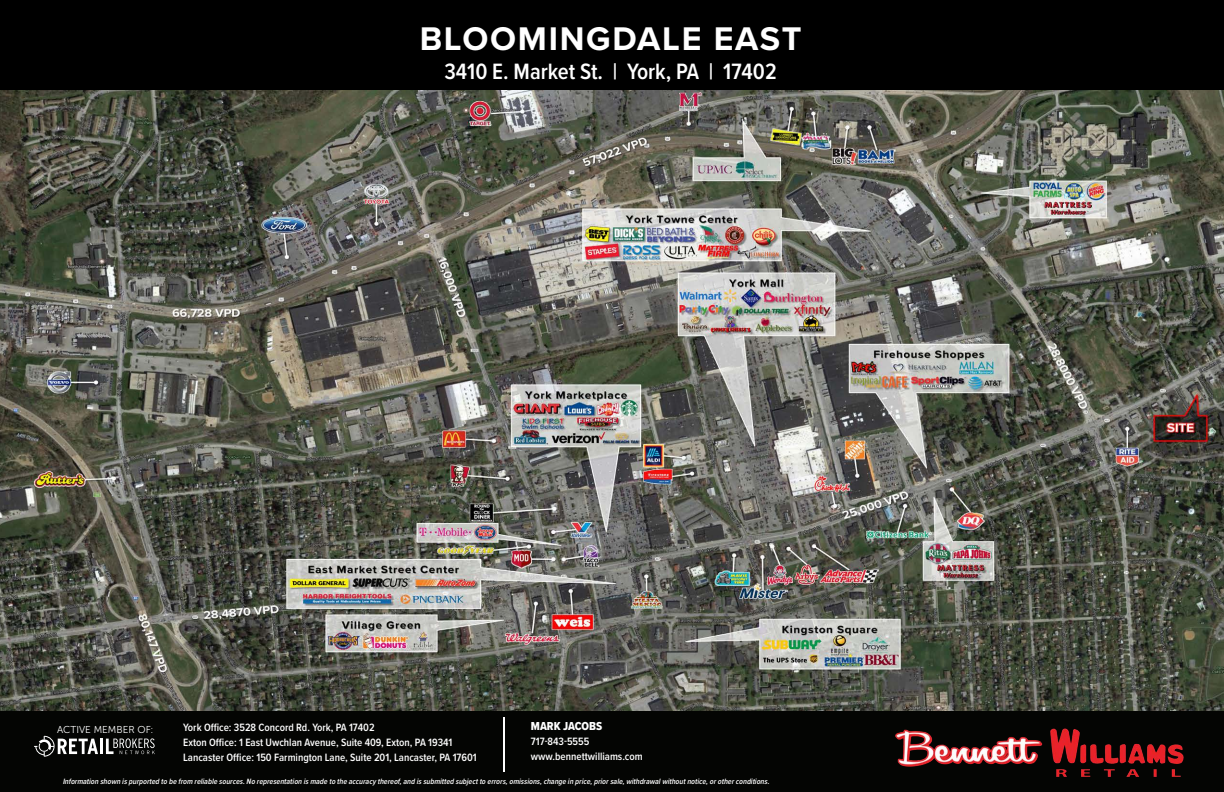
<style>
.page{position:relative;width:1224px;height:792px;background:#fff}
.page>*{position:absolute;margin:0;border:0;box-sizing:border-box;transform-origin:0 0}
.t1{font:700 34px "Proxima Nova";letter-spacing:.05em;color:#fff}
.t2{font:600 23px "Proxima Nova Cond";color:#fff}
.t3{font:12px "Proxima Nova Cond Extrabld";color:#fff}
.t4{font:600 11px/15px "Proxima Nova Cond";color:#fff}
.t5{font:10px "Museo Sans 300";color:#fff}
.t6{font:italic 600 8px "Proxima Nova Cond";color:#fff}
</style>
<div class="page">
<div style="left:0;top:0;width:1224px;height:92px;background:#000"></div>
<div style="left:0;top:710px;width:1224px;height:82px;background:#040503"></div>
<hr style="left:503px;top:717px;width:2px;height:55px;background:#fff">
<hr style="left:100px;top:739px;width:3px;height:15px;background:#fff">
<svg style="left:106px;top:738px;width:49px;height:16px"></svg>
<svg style="left:34px;top:736px;width:64px;height:21px"></svg>
<img style="left:895px;top:728px;width:289px;height:49px">
<img style="left:0;top:91px;width:1224px;height:619px">
<h1 class="t1" style="left:420px;top:14px;width:383px">BLOOMINGDALE EAST</h1>
<h2 class="t2" style="left:445px;top:55px;width:334px">3410 E. Market St. | York, PA | 17402</h2>
<p class="t5" style="left:57px;top:724px;width:98px">ACTIVE MEMBER OF:</p>
<h3 class="t4" style="left:183px;top:719px;width:295px">York Office: 3528 Concord Rd. York, PA 17402<br>Exton Office: 1 East Uwchlan Avenue, Suite 409, Exton, PA 19341<br>Lancaster Office: 150 Farmington Lane, Suite 201, Lancaster, PA 17601</h3>
<h3 class="t3" style="left:531px;top:718px;width:73px">MARK JACOBS</h3>
<h3 class="t4" style="left:531px;top:734px;width:113px">717-843-5555 www.bennettwilliams.com</h3>
<p class="t6" style="left:63px;top:776px;width:710px">Informationshownispurportedtobefrom reliablesources.Norepresentationismadetotheaccuracythereof,andissubmittedsubjecttoerrors,omissions,changeinprice,priorsale,withdrawalwithoutnotice,orotherconditions.</p>
</div>
